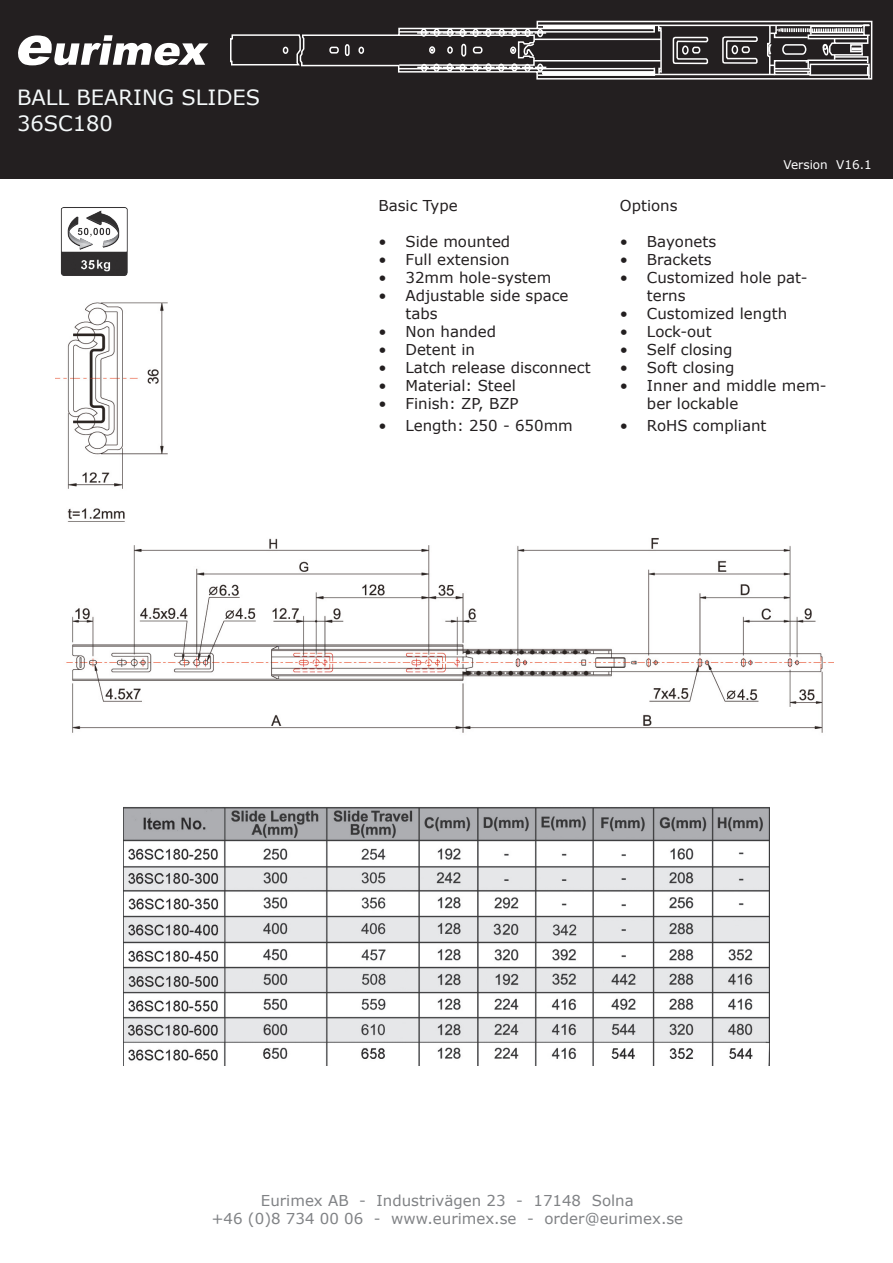
<style>
.page{position:relative;width:893px;height:1263px;background:#fff}
.page>*{position:absolute;margin:0;border:0;box-sizing:border-box;transform-origin:0 0}
.t1{font:21px/25.2px "Verdana";color:#f5f9fa}
.t2{font:15px/18px "Verdana";color:#231f20}
.t3{font:15px/18px "Verdana";color:#808285;text-align:center}
.t4{font:12px "Verdana";color:#fff}
</style>
<div class="page">
<div style="left:1px;top:0;width:892px;height:179px;background:#231f20"></div>
<svg style="left:18px;top:35px;width:190px;height:30px"></svg>
<svg style="left:230px;top:20px;width:643px;height:60px"></svg>
<img style="left:60px;top:207px;width:68px;height:69px">
<img style="left:55px;top:302px;width:112px;height:220px">
<img style="left:66px;top:538px;width:768px;height:195px">
<img style="left:124px;top:807px;width:645px;height:258px">
<h1 class="t1" style="left:17px;top:85px;width:245px">BALL BEARING SLIDES<br>36SC180</h1>
<p class="t2" style="left:378px;top:197px;width:81px">Basic Type</p>
<p class="t2" style="left:378px;top:233px;width:133px">• Side mounted</p>
<p class="t2" style="left:378px;top:251px;width:133px">• Full extension</p>
<p class="t2" style="left:378px;top:269px;width:174px">• 32mm hole-system</p>
<p class="t2" style="left:405px;top:287px;width:165px;text-indent:-27px">• Adjustable side space tabs</p>
<p class="t2" style="left:378px;top:323px;width:119px">• Non handed</p>
<p class="t2" style="left:378px;top:341px;width:98px">• Detent in</p>
<p class="t2" style="left:378px;top:359px;width:214px">• Latch release disconnect</p>
<p class="t2" style="left:378px;top:377px;width:139px">• Material: Steel</p>
<p class="t2" style="left:378px;top:395px;width:142px">• Finish: ZP, BZP</p>
<p class="t2" style="left:378px;top:417px;width:196px">• Length: 250 - 650mm</p>
<p class="t4" style="left:783px;top:157px;width:90px">Version V16.1</p>
<p class="t2" style="left:620px;top:197px;width:59px">Options</p>
<p class="t2" style="left:620px;top:233px;width:98px">• Bayonets</p>
<p class="t2" style="left:620px;top:251px;width:93px">• Brackets</p>
<p class="t2" style="left:647px;top:269px;width:162px;text-indent:-27px">• Customized hole pat&shy;terns</p>
<p class="t2" style="left:620px;top:305px;width:169px">• Customized length</p>
<p class="t2" style="left:620px;top:323px;width:93px">• Lock-out</p>
<p class="t2" style="left:620px;top:341px;width:114px">• Self closing</p>
<p class="t2" style="left:620px;top:359px;width:116px">• Soft closing</p>
<p class="t2" style="left:647px;top:377px;width:181px;text-indent:-27px">• Inner and middle mem&shy;ber lockable</p>
<p class="t2" style="left:620px;top:417px;width:148px">• RoHS compliant</p>
<p class="t3" style="left:211px;top:1191px;width:473px">Eurimex AB - Industrivägen 23 - 17148 Solna<br>+46 (0)8 734 00 06 - www.eurimex.se - order@eurimex.se</p>
</div>
